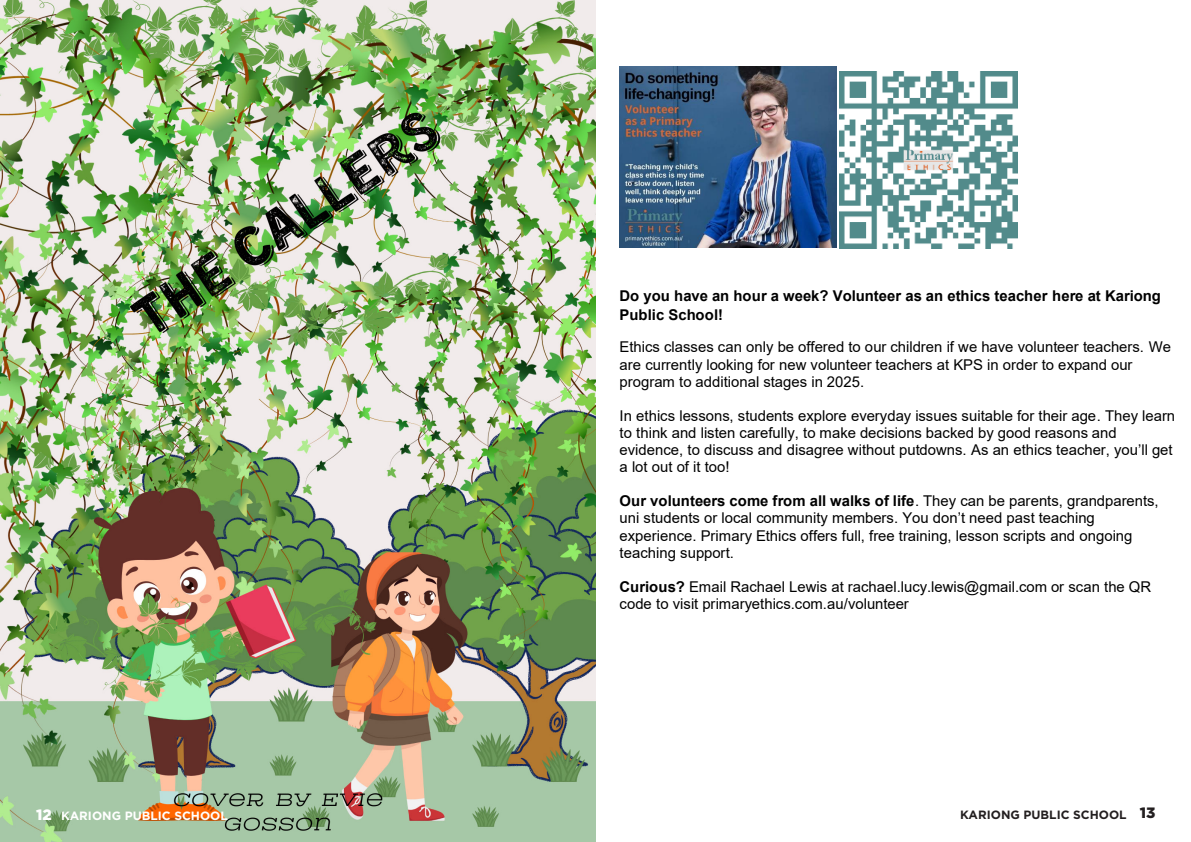
<style>
.page{position:relative;width:1191px;height:842px;background:#fff}
.page>*{position:absolute;margin:0;border:0;box-sizing:border-box;transform-origin:0 0}
.t1{font:14.9px/17.1px "Arial";letter-spacing:.005em;color:#000}
.t2{font:700 14.9px/19.6px "Arial";letter-spacing:.005em;color:#000}
.t3{font:700 12px "Gotham";color:#fff}
.t4{font:700 12px "Gotham";color:#231f20}
.s1{font-weight:700}
.s2{font-weight:900;font-size:15px}
</style>
<div class="page">
<img style="left:619px;top:66px;width:217px;height:182px">
<img style="left:839px;top:71px;width:178px;height:177px">
<img style="left:0;top:0;width:595px;height:842px">
<p class="t2" style="left:619px;top:286px;width:543px">Do you have an hour a week? Volunteer as an ethics teacher here at Kariong<br>Public School!</p>
<p class="t1" style="left:619px;top:338px;width:553px">Ethics classes can only be offered to our children if we have volunteer teachers. We are currently looking for new volunteer teachers at KPS in order to expand our program to additional stages in 2025.</p>
<p class="t1" style="left:619px;top:407px;width:557px">In ethics lessons, students explore everyday issues suitable for their age. They learn to think and listen carefully, to make decisions backed by good reasons and evidence, to discuss and disagree without putdowns. As an ethics teacher, you’ll get a lot out of it too!</p>
<p class="t1" style="left:619px;top:493px;width:540px"><span class="s1">Our volunteers come from all walks of life</span>. They can be parents, grandparents, uni students or local community members. You don’t need past teaching experience. Primary Ethics offers full, free training, lesson scripts and ongoing teaching support.</p>
<p class="t1" style="left:619px;top:578px;width:533px"><span class="s1">Curious?</span> Email Rachael Lewis at rachael.lucy.lewis@gmail.com or scan the QR code to visit primaryethics.com.au/volunteer</p>
<p class="t3" style="left:36px;top:807px;width:193px"><span class="s2">12</span> KARIONG PUBLIC SCHOOL</p>
<p class="t4" style="left:960px;top:806px;width:197px">KARIONG PUBLIC SCHOOL <span class="s2">13</span></p>
</div>
